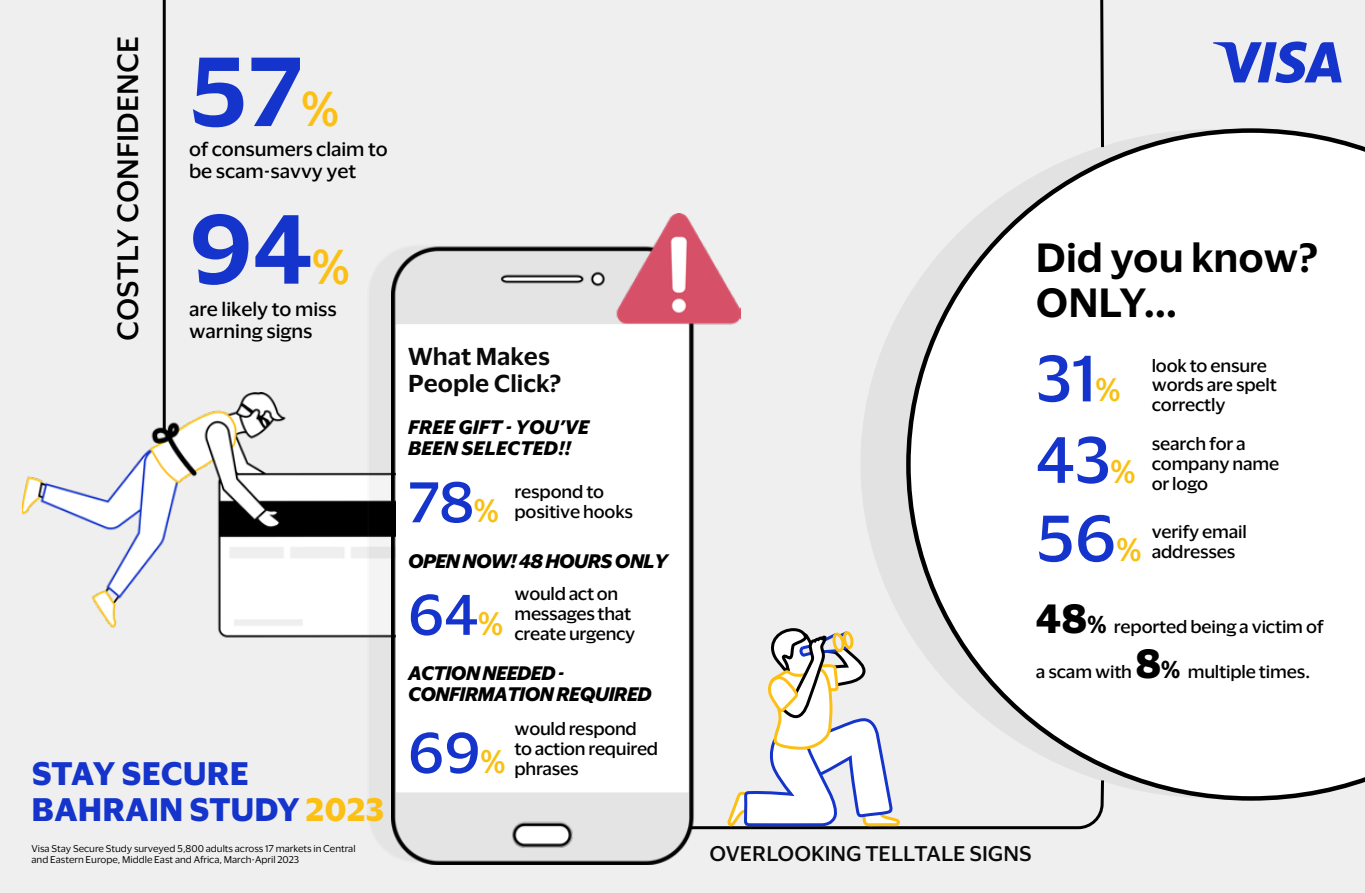
<style>
.page{position:relative;width:1365px;height:893px;background:#fff}
.page>*{position:absolute;margin:0;border:0;box-sizing:border-box;transform-origin:0 0}
.t1{font:600 90px "Visa Dialect";color:#1434cb}
.t2{font:500 60px/79.9px "Visa Dialect";color:#1434cb}
.t3{font:500 52.5px/112.5px "Visa Dialect";color:#1434cb}
.t4{font:600 37.5px/45px "Visa Dialect";color:#000}
.t5{font:700 30px/36px "Visa Dialect";color:#1434cb}
.t6{font:500 27px "Visa Dialect";color:#000}
.t7{font:600 22.5px/27px "Visa Dialect";color:#0a0a0a}
.t8{font:500 19.5px "Visa Dialect";color:#0a0a0a}
.t9{font:500 18px/21.6px "Visa Dialect";color:#000}
.t10{font:italic 700 18px/21.6px "Visa Dialect";letter-spacing:-.035em;color:#000}
.t11{font:italic 700 18px/21.6px "Visa Dialect";color:#000}
.t12{font:500 16.5px/19.8px "Visa Dialect";letter-spacing:-.01em;color:#000}
.t13{font:9px/10.8px "Visa Dialect";color:#000}
.s1{font-size:45px;color:#fcc015}
.s2{color:#fcc015}
.s3{font-weight:600;font-size:30px;color:#f9c014}
.s4{font-size:52.5px;color:#1434cb}
.s5{font-weight:700;font-size:37.5px}
.s6{font-weight:700;font-size:22.5px}
</style>
<div class="page">
<div style="left:0;top:0;width:1365px;height:892px;background:#efefef"></div>
<svg style="left:861px;top:301px;width:45px;height:325px;fill:#e2e2e2"></svg>
<svg style="left:906px;top:128px;width:459px;height:672px"></svg>
<hr style="left:163px;top:0;width:3px;height:428px;background:#000">
<img style="left:22px;top:392px;width:346px;height:246px">
<svg style="left:368px;top:254px;width:24px;height:600px"></svg>
<img style="left:392px;top:213px;width:349px;height:651px">
<div style="left:396px;top:324px;width:292px;height:468px;background:#fff"></div>
<svg style="left:689px;top:626px;width:417px;height:204px"></svg>
<svg style="left:1213px;top:41px;width:129px;height:42px"></svg>
<svg style="left:1099px;top:0;width:7px;height:149px"></svg>
<h3 class="t6" style="left:107px;top:340px;width:306px;rotate:-90deg">COSTLY CONFIDENCE</h3>
<h1 class="t1" style="left:189px;top:21px;width:152px">57<span class="s1">%</span></h1>
<p class="t9" style="left:189px;top:137px;width:200px">of consumers claim to be scam-savvy yet</p>
<h1 class="t1" style="left:189px;top:179px;width:162px">94<span class="s1">%</span></h1>
<p class="t9" style="left:189px;top:297px;width:149px">are likely to miss warning signs</p>
<h3 class="t5" style="left:32px;top:753px;width:354px">STAY SECURE<br>BAHRAIN STUDY <span class="s2">2023</span></h3>
<p class="t13" style="left:32px;top:843px;width:326px">Visa Stay Secure Study surveyed 5,800 adults across 17 markets in Central and Eastern Europe, Middle East and Africa, March-April 2023</p>
<h3 class="t7" style="left:408px;top:341px;width:155px">What Makes<br>People Click?</h3>
<p class="t11" style="left:408px;top:415px;width:183px">FREE GIFT - YOU’VE<br>BEEN SELECTED!!</p>
<h3 class="t3" style="left:408px;top:442px;width:97px">78<span class="s3">%<br></span>64<span class="s3">%</span></h3>
<p class="t12" style="left:514px;top:481px;width:120px">respond to positive hooks</p>
<p class="t10" style="left:408px;top:549px;width:261px">OPEN NOW! 48 HOURS ONLY</p>
<p class="t12" style="left:514px;top:583px;width:122px">would act on messages that create urgency</p>
<p class="t10" style="left:408px;top:661px;width:246px">ACTION NEEDED -<br>CONFIRMATION REQUIRED</p>
<p class="t12" style="left:514px;top:718px;width:124px">would respond</p>
<p class="t12" style="left:514px;top:737px;width:145px">to action required</p>
<p class="t12" style="left:408px;top:757px;width:172px"><span class="s4">69</span><span class="s3">%</span> phrases</p>
<h3 class="t4" style="left:1036px;top:233px;width:284px">Did you know?<br>ONLY…</h3>
<h2 class="t2" style="left:1036px;top:334px;width:107px">31<span class="s3">%<br></span>43<span class="s3">%<br></span>56<span class="s3">%</span></h2>
<p class="t12" style="left:1152px;top:354px;width:127px">look to ensure words are spelt correctly</p>
<p class="t12" style="left:1152px;top:432px;width:129px">search for a company name or logo</p>
<p class="t12" style="left:1152px;top:520px;width:97px">verify email addresses</p>
<p class="t12" style="left:1036px;top:616px;width:289px"><span class="s5">48</span><span class="s6">%</span> reported being a victim of</p>
<p class="t12" style="left:1036px;top:661px;width:276px">a scam with <span class="s5">8</span><span class="s6">%</span> multiple times.</p>
<p class="t8" style="left:710px;top:839px;width:324px">OVERLOOKING TELLTALE SIGNS</p>
</div>
